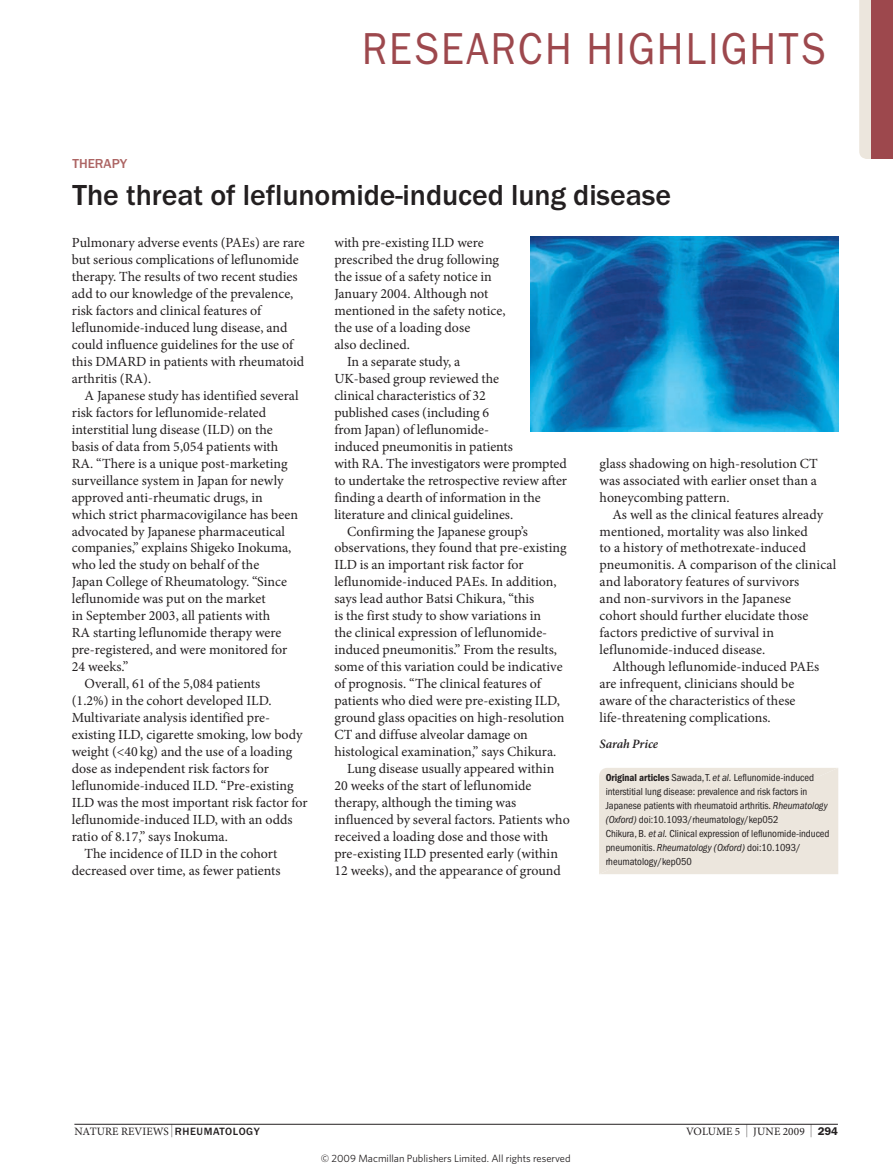
<style>
.page{position:relative;width:893px;height:1174px;background:#fff}
.page>*{position:absolute;margin:0;border:0;box-sizing:border-box;transform-origin:0 0}
.t1{font:45px "ITC Franklin Gothic Std";letter-spacing:.05em;color:#9d484d;scale:.9 1}
.t2{font:500 30px "ITC Franklin Gothic Std";letter-spacing:-.005em;color:#231f20}
.t3{font:13.95px/17px "Minion Pro";color:#231f20}
.t4{font:500 13.5px "ITC Franklin Gothic Std";letter-spacing:-.005em;color:#ad6564}
.t5{font:italic 600 12.75px "Minion Pro";letter-spacing:-.005em;color:#231f20}
.t6{font:11.25px "Minion Pro";letter-spacing:.01em;color:#231f20}
.t7{font:condensed 10.5px/14px "ITC Franklin Gothic Std";letter-spacing:-.005em;color:#231f20}
.t8{font:10.5px "Whitney";color:#231f20}
.s1{font-family:"ITC Franklin Gothic Std Dm Cd";font-stretch:normal}
.s2{font-style:italic}
.s3{font-size:12.9px}
.s4{font-family:"ITC Franklin Gothic Std";font-weight:500;font-size:10.95px}
.s5{font-family:"ITC Franklin Gothic Std";font-weight:600}
</style>
<div class="page">
<hr style="left:74px;top:1124px;width:764px;height:1px;background:#231f20">
<svg style="left:859px;top:0;width:13px;height:159px;background:#e6dad2"></svg>
<div style="left:872px;top:0;width:21px;height:159px;background:#9d484d"></div>
<div style="left:599px;top:768px;width:239px;height:106px;background:#ece6dd"></div>
<img style="left:530px;top:237px;width:308px;height:194px">
<h1 class="t1" style="left:362px;top:23px;width:517px">RESEARCH HIGHLIGHTS</h1>
<p class="t4" style="left:73px;top:156px;width:56px">therapy</p>
<h2 class="t2" style="left:73px;top:178px;width:600px">the threat of leflunomide-induced lung disease</h2>
<p class="t3" style="left:334px;top:234px;width:151px">with pre-existing ilD were</p>
<p class="t3" style="left:334px;top:251px;width:166px">prescribed the drug following</p>
<p class="t3" style="left:334px;top:268px;width:159px">the issue of a safety notice in</p>
<p class="t3" style="left:334px;top:285px;width:156px">January 2004. although not</p>
<p class="t3" style="left:334px;top:302px;width:173px">mentioned in the safety notice,</p>
<p class="t3" style="left:334px;top:319px;width:137px">the use of a loading dose</p>
<p class="t3" style="left:334px;top:336px;width:77px">also declined.</p>
<p class="t3" style="left:347px;top:353px;width:114px">in a separate study, a</p>
<p class="t3" style="left:334px;top:370px;width:166px">uK-based group reviewed the</p>
<p class="t3" style="left:334px;top:387px;width:153px">clinical characteristics of 32</p>
<p class="t3" style="left:334px;top:404px;width:156px">published cases (including 6</p>
<p class="t3" style="left:334px;top:421px;width:156px">from Japan) of leflunomide-</p>
<p class="t3" style="left:334px;top:438px;width:180px">induced pneumonitis in patients</p>
<p class="t3" style="left:334px;top:455px;width:234px">with ra. the investigators were prompted</p>
<p class="t3" style="left:334px;top:472px;width:234px">to undertake the retrospective review after</p>
<p class="t3" style="left:334px;top:489px;width:208px">finding a dearth of information in the</p>
<p class="t3" style="left:334px;top:505px;width:180px">literature and clinical guidelines.</p>
<p class="t3" style="left:347px;top:522px;width:182px">Confirming the Japanese group’s</p>
<p class="t3" style="left:334px;top:539px;width:234px">observations, they found that pre-existing</p>
<p class="t3" style="left:334px;top:556px;width:191px">ilD is an important risk factor for</p>
<p class="t3" style="left:334px;top:573px;width:224px">leflunomide-induced Paes. in addition,</p>
<p class="t3" style="left:334px;top:590px;width:202px">says lead author Batsi Chikura, “this</p>
<p class="t3" style="left:334px;top:607px;width:208px">is the first study to show variations in</p>
<p class="t3" style="left:334px;top:624px;width:214px">the clinical expression of leflunomide-</p>
<p class="t3" style="left:334px;top:641px;width:224px">induced pneumonitis.” From the results,</p>
<p class="t3" style="left:334px;top:658px;width:230px">some of this variation could be indicative</p>
<p class="t3" style="left:334px;top:675px;width:208px">of prognosis. “the clinical features of</p>
<p class="t3" style="left:334px;top:692px;width:227px">patients who died were pre-existing ilD,</p>
<p class="t3" style="left:334px;top:709px;width:232px">ground glass opacities on high-resolution</p>
<p class="t3" style="left:334px;top:726px;width:195px">Ct and diffuse alveolar damage on</p>
<p class="t3" style="left:334px;top:743px;width:224px">histological examination,” says Chikura.</p>
<p class="t3" style="left:347px;top:760px;width:209px">lung disease usually appeared within</p>
<p class="t3" style="left:334px;top:777px;width:199px">20 weeks of the start of leflunomide</p>
<p class="t3" style="left:334px;top:794px;width:184px">therapy, although the timing was</p>
<p class="t3" style="left:334px;top:811px;width:237px">influenced by several factors. Patients who</p>
<p class="t3" style="left:334px;top:828px;width:215px">received a loading dose and those with</p>
<p class="t3" style="left:334px;top:844px;width:225px">pre-existing ilD presented early (within</p>
<p class="t3" style="left:334px;top:861px;width:228px">12 weeks), and the appearance of ground</p>
<p class="t3" style="left:72px;top:234px;width:235px">Pulmonary adverse events (Paes) are rare but serious complications of leflunomide therapy. the results of two recent studies add to our knowledge of the prevalence, risk factors and clinical features of leflunomide-induced lung disease, and could influence guidelines for the use of this DmarD in patients with rheumatoid arthritis (ra).</p>
<p class="t3" style="left:85px;top:387px;width:216px">a Japanese study has identified several</p>
<p class="t3" style="left:72px;top:404px;width:196px">risk factors for leflunomide-related</p>
<p class="t3" style="left:72px;top:421px;width:203px">interstitial lung disease (ilD) on the</p>
<p class="t3" style="left:72px;top:438px;width:208px">basis of data from 5,054 patients with</p>
<p class="t3" style="left:72px;top:455px;width:217px">ra. “there is a unique post-marketing</p>
<p class="t3" style="left:72px;top:472px;width:213px">surveillance system in Japan for newly</p>
<p class="t3" style="left:72px;top:489px;width:192px">approved anti-rheumatic drugs, in</p>
<p class="t3" style="left:72px;top:505px;width:228px">which strict pharmacovigilance has been</p>
<p class="t3" style="left:72px;top:522px;width:215px">advocated by Japanese pharmaceutical</p>
<p class="t3" style="left:72px;top:539px;width:221px">companies,” explains shigeko inokuma,</p>
<p class="t3" style="left:72px;top:556px;width:189px">who led the study on behalf of the</p>
<p class="t3" style="left:72px;top:573px;width:217px">Japan College of rheumatology. “since</p>
<p class="t3" style="left:72px;top:590px;width:195px">leflunomide was put on the market</p>
<p class="t3" style="left:72px;top:607px;width:200px">in september 2003, all patients with</p>
<p class="t3" style="left:72px;top:624px;width:211px">ra starting leflunomide therapy were</p>
<p class="t3" style="left:72px;top:641px;width:217px">pre-registered, and were monitored for</p>
<p class="t3" style="left:72px;top:658px;width:58px">24 weeks.”</p>
<p class="t3" style="left:85px;top:675px;width:177px">overall, 61 of the 5,084 patients</p>
<p class="t3" style="left:72px;top:692px;width:201px">(1.2%) in the cohort developed ilD.</p>
<p class="t3" style="left:72px;top:709px;width:200px">multivariate analysis identified pre-</p>
<p class="t3" style="left:72px;top:726px;width:232px">existing ilD, cigarette smoking, low body</p>
<p class="t3" style="left:72px;top:743px;width:222px">weight (&lt;40 kg) and the use of a loading</p>
<p class="t3" style="left:72px;top:760px;width:199px">dose as independent risk factors for</p>
<p class="t3" style="left:72px;top:777px;width:223px">leflunomide-induced ilD. “Pre-existing</p>
<p class="t3" style="left:72px;top:794px;width:237px">ilD was the most important risk factor for</p>
<p class="t3" style="left:72px;top:811px;width:222px">leflunomide-induced ilD, with an odds</p>
<p class="t3" style="left:72px;top:828px;width:158px">ratio of 8.17,” says inokuma.</p>
<p class="t3" style="left:85px;top:844px;width:194px">the incidence of ilD in the cohort</p>
<p class="t3" style="left:72px;top:861px;width:210px">decreased over time, as fewer patients</p>
<p class="t3" style="left:600px;top:455px;width:220px;text-align:justify">glass shadowing on high-resolution Ct was associated with earlier onset than a honeycombing pattern.</p>
<p class="t3" style="left:600px;top:505px;width:238px;text-indent:13px">as well as the clinical features already mentioned, mortality was also linked<br>to a history of methotrexate-induced pneumonitis. a comparison of the clinical and laboratory features of survivors<br>and non-survivors in the Japanese<br>cohort should further elucidate those factors predictive of survival in leflunomide-induced disease.</p>
<p class="t3" style="left:600px;top:658px;width:221px;text-indent:13px">although leflunomide-induced Paes are infrequent, clinicians should be aware of the characteristics of these life-threatening complications.</p>
<p class="t5" style="left:600px;top:734px;width:60px">Sarah Price</p>
<p class="t7" style="left:606px;top:771px;width:225px"><span class="s1">Original articles</span> Sawada, T. <span class="s2">et al.</span> Leflunomide-induced interstitial lung disease: prevalence and risk factors in Japanese patients with rheumatoid arthritis. <span class="s2">Rheumatology (Oxford)</span> doi:10.1093/rheumatology/kep052<br>Chikura, B. <span class="s2">et al.</span> Clinical expression of leflunomide-induced pneumonitis. <span class="s2">Rheumatology (Oxford)</span> doi:10.1093/ rheumatology/kep050</p>
<p class="t6" style="left:74px;top:1123px;width:187px">nature reviews <span class="s3">|</span> <span class="s4">rheumatology</span></p>
<p class="t6" style="left:686px;top:1123px;width:153px">volume 5 <span class="s3">|</span> June 2009 <span class="s3">|</span> <span class="s5">294</span></p>
<p class="t8" style="left:321px;top:1152px;width:251px">© 2009 Macmillan Publishers Limited. All rights reserved</p>
</div>
